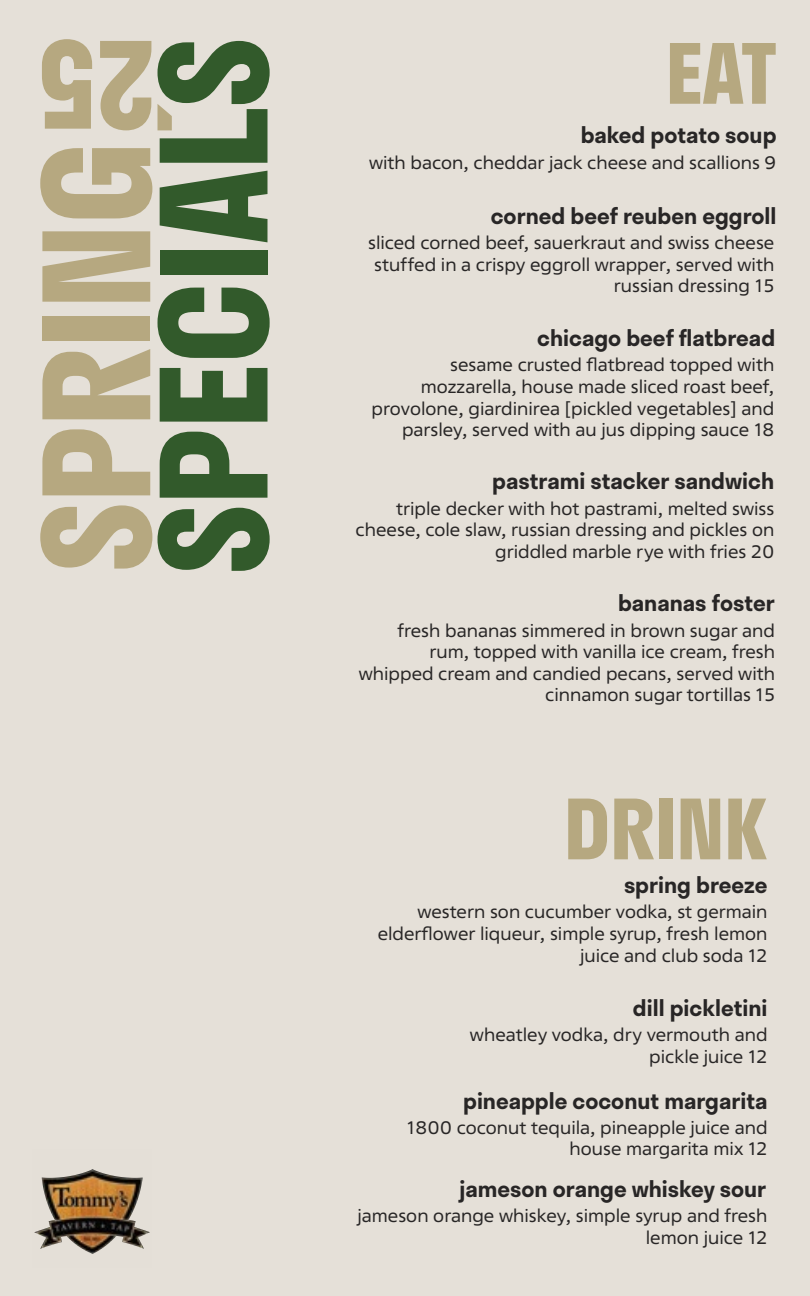
<style>
.page{position:relative;width:810px;height:1296px;background:#e5e0d8}
.page>*{position:absolute;margin:0;border:0;box-sizing:border-box;transform-origin:0 0}
.t1{font:700 81px "Stratos";color:#b6a880}
.t2{font:600 22.5px "Stratos";color:#282626}
.t3{font:18px/21.6px "Fact VF";color:#282626;text-align:right}
</style>
<div class="page">
<svg style="left:158px;top:508px;width:112px;height:63px"></svg>
<svg style="left:160px;top:432px;width:107px;height:66px"></svg>
<svg style="left:160px;top:368px;width:107px;height:54px"></svg>
<svg style="left:158px;top:288px;width:112px;height:70px"></svg>
<div style="left:160px;top:250px;width:107px;height:25px;background:#325a2b"></div>
<svg style="left:160px;top:171px;width:107px;height:71px"></svg>
<svg style="left:40px;top:505px;width:112px;height:64px"></svg>
<svg style="left:42px;top:429px;width:108px;height:66px"></svg>
<svg style="left:42px;top:349px;width:108px;height:70px"></svg>
<div style="left:42px;top:316px;width:108px;height:24px;background:#b6a880"></div>
<svg style="left:42px;top:231px;width:108px;height:71px"></svg>
<svg style="left:40px;top:148px;width:112px;height:70px"></svg>
<svg style="left:100px;top:41px;width:51px;height:89px"></svg>
<svg style="left:42px;top:39px;width:50px;height:90px"></svg>
<svg style="left:158px;top:41px;width:112px;height:122px"></svg>
<img style="left:34px;top:1169px;width:116px;height:85px">
<h1 class="t1" style="left:666px;top:9px;width:112px">EAT</h1>
<p class="t2" style="left:581px;top:117px;width:197px">baked potato soup</p>
<p class="t3" style="left:369px;top:151px;width:409px">with bacon, cheddar jack cheese and scallions 9</p>
<p class="t2" style="left:491px;top:198px;width:287px">corned beef reuben eggroll</p>
<p class="t3" style="left:368px;top:232px;width:408px">sliced corned beef, sauerkraut and swiss cheese stuffed in a crispy eggroll wrapper, served with russian dressing 15</p>
<p class="t2" style="left:537px;top:320px;width:239px">chicago beef flatbread</p>
<p class="t3" style="left:372px;top:354px;width:404px">sesame crusted flatbread topped with mozzarella, house made sliced roast beef, provolone, giardinirea [pickled vegetables] and parsley, served with au jus dipping sauce 18</p>
<p class="t2" style="left:492px;top:463px;width:284px">pastrami stacker sandwich</p>
<p class="t3" style="left:356px;top:497px;width:420px">triple decker with hot pastrami, melted swiss cheese, cole slaw, russian dressing and pickles on griddled marble rye with fries 20</p>
<p class="t2" style="left:618px;top:585px;width:158px">bananas foster</p>
<p class="t3" style="left:359px;top:619px;width:418px">fresh bananas simmered in brown sugar and rum, topped with vanilla ice cream, fresh whipped cream and candied pecans, served with cinnamon sugar tortillas 15</p>
<h1 class="t1" style="left:564px;top:765px;width:204px">DRINK</h1>
<p class="t2" style="left:624px;top:867px;width:145px">spring breeze</p>
<p class="t3" style="left:378px;top:901px;width:391px">western son cucumber vodka, st germain elderflower liqueur, simple syrup, fresh lemon juice and club soda 12</p>
<p class="t2" style="left:633px;top:990px;width:136px">dill pickletini</p>
<p class="t3" style="left:470px;top:1024px;width:299px">wheatley vodka, dry vermouth and pickle juice 12</p>
<p class="t2" style="left:463px;top:1082px;width:306px">pineapple coconut margarita</p>
<p class="t3" style="left:407px;top:1116px;width:362px">1800 coconut tequila, pineapple juice and house margarita mix 12</p>
<p class="t2" style="left:459px;top:1171px;width:308px">jameson orange whiskey sour</p>
<p class="t3" style="left:357px;top:1205px;width:412px">jameson orange whiskey, simple syrup and fresh lemon juice 12</p>
</div>
